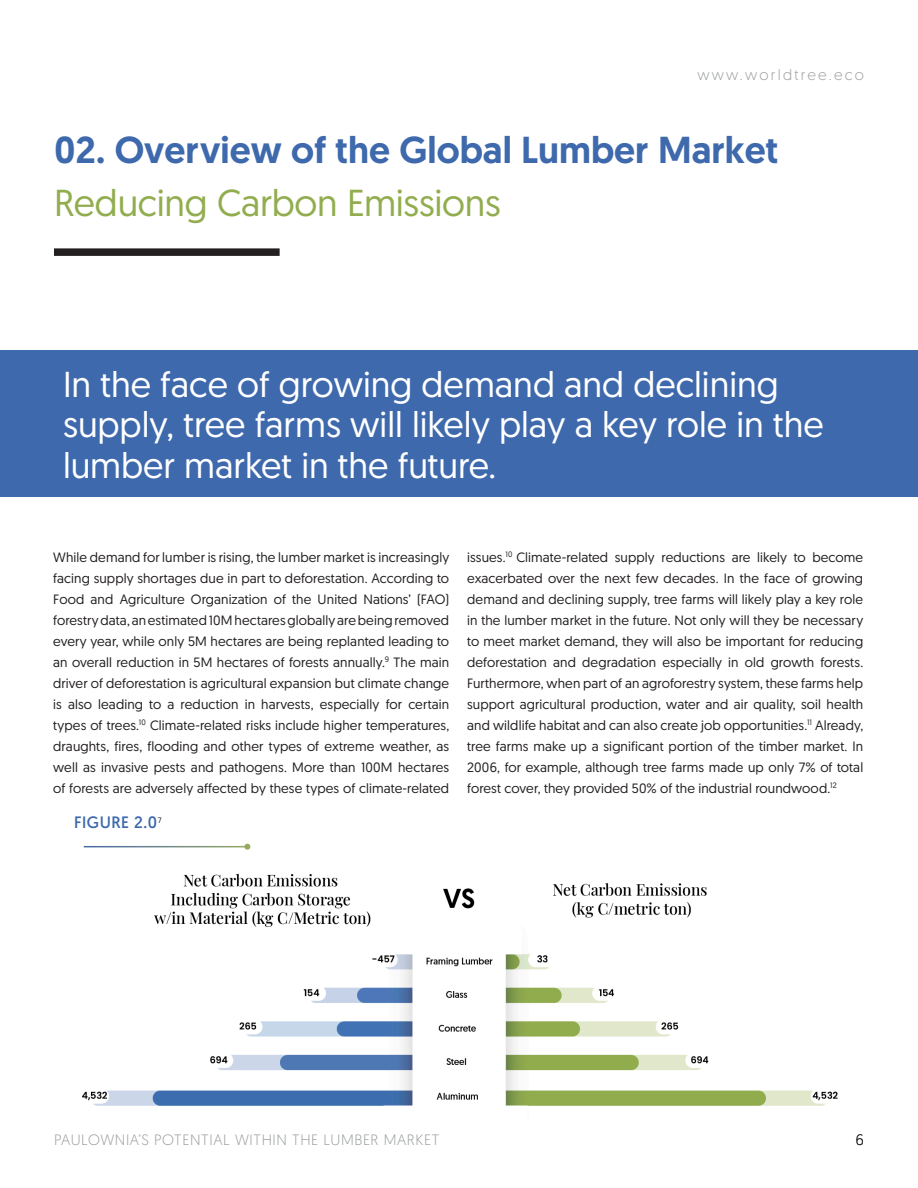
<style>
.page{position:relative;width:918px;height:1188px;background:#fff}
.page>*{position:absolute;margin:0;border:0;box-sizing:border-box;transform-origin:0 0}
.Paragraph_Style_1{font:500 37.5px "Geomanist";color:#3e69ac}
.Headline_27_25_Left{font:37.5px "Geomanist";letter-spacing:-.005em;color:#92ad4f}
.page-quote{font:36px/40.5px "Geomanist";color:#fff}
.lmwp-sub-sub-heading{font:16.5px "Geomanist";letter-spacing:.03em;color:#3e69ac}
.t1{font:300 15px "Geomanist";letter-spacing:.04em;color:#9b9d9e}
.t2{font:300 15px "Geomanist";letter-spacing:.15em;color:#9b9d9e}
.t3{font:300 15px "Geomanist";color:#231f20}
.body-copy-1{font:13.5px/21px "Geomanist";letter-spacing:.01em;color:#231f20;text-align:justify}
</style>
<div class="page">
<img style="left:82px;top:873px;width:756px;height:233px">
<div style="left:54px;top:248px;width:226px;height:8px;background:#231f20"></div>
<div style="left:0;top:351px;width:918px;height:146px;background:#3e69ac"></div>
<svg style="left:244px;top:844px;width:6px;height:6px"></svg>
<p class="t2" style="left:697px;top:65px;width:168px">www.worldtree.eco</p>
<p class="Paragraph_Style_1" style="left:54px;top:125px;width:726px">02. Overview of the Global Lumber Market</p>
<p class="Headline_27_25_Left" style="left:54px;top:179px;width:448px">Reducing Carbon Emissions</p>
<p class="page-quote" style="left:63px;top:363px;width:762px">In the face of growing demand and declining supply, tree farms will likely play a key role in the lumber market in the future.</p>
<p class="body-copy-1" style="left:53px;top:546px;width:398px">While demand for lumber is rising, the lumber market is increasingly facing supply shortages due in part to deforestation. According to Food and Agriculture Organization of the United Nations’ (FAO) forestry data, an estimated 10M hectares globally are being removed every year, while only 5M hectares are being replanted leading to an overall reduction in 5M hectares of forests annually.<sup>9</sup> The main driver of deforestation is agricultural expansion but climate change is also leading to a reduction in harvests, especially for certain types of trees.<sup>10</sup> Climate-related risks include higher temperatures, draughts, fires, flooding and other types of extreme weather, as well as invasive pests and pathogens. More than 100M hectares of forests are adversely affected by these types of climate-related</p>
<p class="body-copy-1" style="left:467px;top:546px;width:398px">issues.<sup>10</sup> Climate-related supply reductions are likely to become exacerbated over the next few decades. In the face of growing demand and declining supply, tree farms will likely play a key role in the lumber market in the future. Not only will they be necessary to meet market demand, they will also be important for reducing deforestation and degradation especially in old growth forests.<br>Furthermore, when part of an agroforestry system, these farms help support agricultural production, water and air quality, soil health and wildlife habitat and can also create job opportunities.<sup>11</sup> Already, tree farms make up a significant portion of the timber market. In 2006, for example, although tree farms made up only 7% of total forest cover, they provided 50% of the industrial roundwood.<sup>12</sup></p>
<p class="lmwp-sub-sub-heading" style="left:74px;top:811px;width:89px">FIGURE 2.0<sup>7</sup></p>
<p class="t1" style="left:54px;top:1130px;width:387px">PAULOWNIA’S POTENTIAL WITHIN THE LUMBER MARKET</p>
<p class="t3" style="left:856px;top:1130px;width:10px">6</p>
</div>
